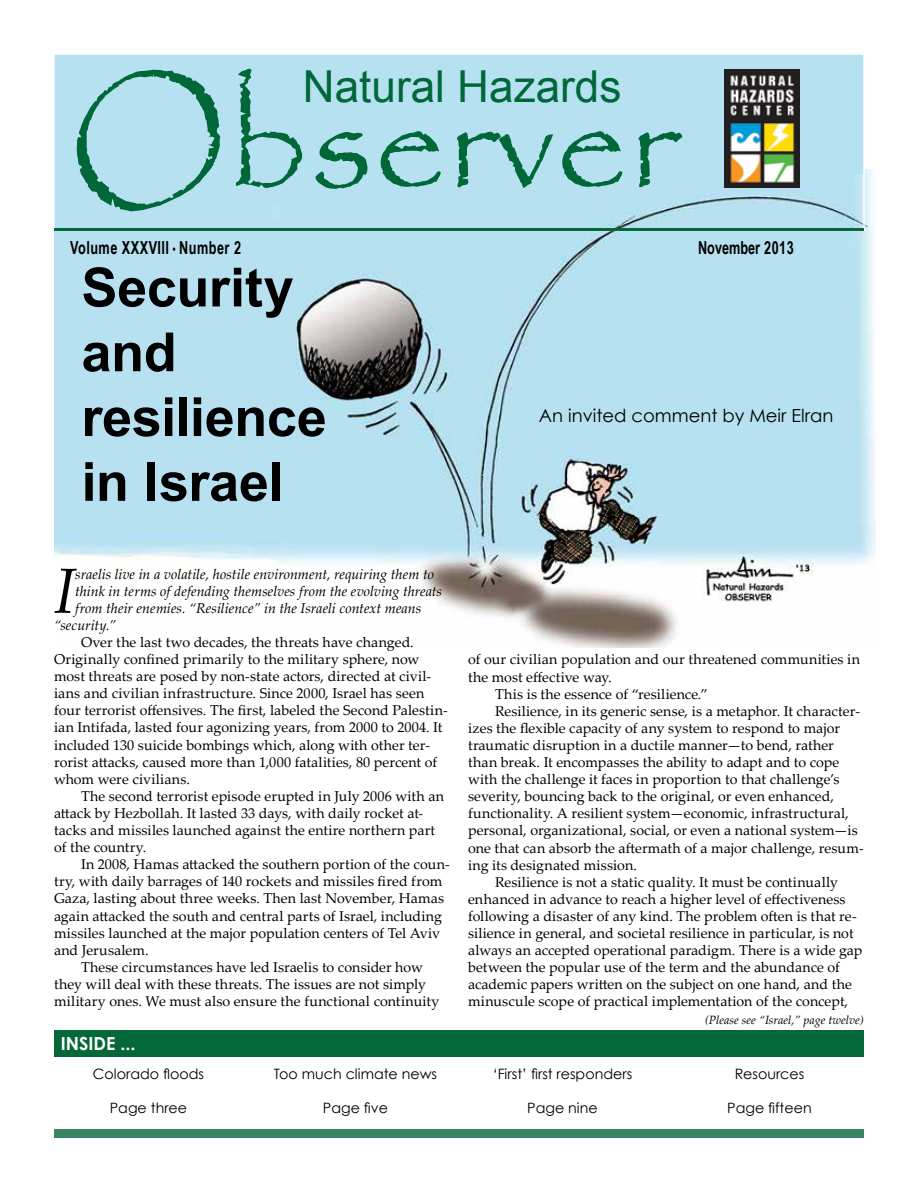
<style>
.page{position:relative;width:918px;height:1188px;background:#fff}
.page>*{position:absolute;margin:0;border:0;box-sizing:border-box;transform-origin:0 0}
.t1{font:144.6px "Papyrus";color:#006838}
.t2{font:italic 63.75px "Palatino Linotype";color:#000}
.t3{font:700 54px/64.8px "Arial";letter-spacing:-.005em;color:#000}
.t4{font:44.1px "Arial";color:#006838}
.t5{font:18px "Century Gothic";color:#000}
.t6{font:700 18px "Arial Narrow";letter-spacing:.03em;color:#000;scale:.86 1}
.t7{font:700 18px "Arial Narrow";color:#000;scale:.86 1}
.t8{font:700 18px "Century Gothic";color:#fff}
.t9{font:14.25px/17.1px "Palatino Linotype";letter-spacing:.005em;color:#000}
.t10{font:italic 14.25px "Palatino Linotype";color:#000}
.t11{font:14.25px "Century Gothic";color:#000}
.t12{font:italic 12px "Palatino Linotype";color:#000}
.s1{font-weight:400;font-size:13.5px}
</style>
<div class="page">
<img style="left:54px;top:170px;width:822px;height:478px">
<div style="left:54px;top:54px;width:810px;height:120px;background:#b6e1f1"></div>
<div style="left:54px;top:1130px;width:810px;height:8px;background:#378661"></div>
<div style="left:54px;top:1030px;width:810px;height:27px;background:#056839"></div>
<img style="left:725px;top:69px;width:75px;height:118px">
<div style="left:53px;top:53px;width:812px;height:178px;border:2px solid #fff"></div>
<hr style="left:54px;top:228px;width:810px;height:3px;background:#056839">
<h1 class="t1" style="left:69px;top:53px;width:610px">Observer</h1>
<p class="t6" style="left:70px;top:234px;width:200px">Volume XXXVIII <span class="s1">•</span> Number 2</p>
<p class="t7" style="left:698px;top:234px;width:113px">November 2013</p>
<h3 class="t4" style="left:303px;top:58px;width:320px">Natural Hazards</h3>
<h3 class="t3" style="left:81px;top:257px;width:247px">Security and resilience in Israel</h3>
<p class="t5" style="left:539px;top:405px;width:296px">An invited comment by Meir Elran</p>
<h2 class="t2" style="left:54px;top:546px;width:23px">I</h2>
<p class="t10" style="left:75px;top:564px;width:360px">sraelis live in a volatile, hostile environment, requiring them to</p>
<p class="t10" style="left:75px;top:581px;width:368px">think in terms of defending themselves from the evolving threats</p>
<p class="t10" style="left:75px;top:598px;width:348px">from their enemies. “Resilience” in the Israeli context means</p>
<p class="t10" style="left:54px;top:615px;width:63px">“security.”</p>
<p class="t9" style="left:54px;top:633px;width:395px;text-indent:27px">Over the last two decades, the threats have changed.<br>Originally confined primarily to the military sphere, now most threats are posed by non-state actors, directed at civil&shy;ians and civilian infrastructure. Since 2000, Israel has seen four terrorist offensives. The first, labeled the Second Palestin&shy;ian Intifada, lasted four agonizing years, from 2000 to 2004. It included 130 suicide bombings which, along with other ter&shy;rorist attacks, caused more than 1,000 fatalities, 80 percent of whom were civilians.</p>
<p class="t9" style="left:54px;top:787px;width:392px;text-indent:27px">The second terrorist episode erupted in July 2006 with an attack by Hezbollah. It lasted 33 days, with daily rocket at&shy;tacks and missiles launched against the entire northern part of the country.</p>
<p class="t9" style="left:81px;top:855px;width:370px">In 2008, Hamas attacked the southern portion of the coun-</p>
<p class="t9" style="left:54px;top:872px;width:390px">try, with daily barrages of 140 rockets and missiles fired from</p>
<p class="t9" style="left:54px;top:889px;width:392px">Gaza, lasting about three weeks. Then last November, Hamas</p>
<p class="t9" style="left:54px;top:907px;width:390px">again attacked the south and central parts of Israel, including</p>
<p class="t9" style="left:54px;top:924px;width:388px">missiles launched at the major population centers of Tel Aviv</p>
<p class="t9" style="left:54px;top:941px;width:96px">and Jerusalem.</p>
<p class="t9" style="left:81px;top:958px;width:343px">These circumstances have led Israelis to consider how</p>
<p class="t9" style="left:54px;top:975px;width:374px">they will deal with these threats. The issues are not simply</p>
<p class="t9" style="left:54px;top:992px;width:387px">military ones. We must also ensure the functional continuity</p>
<p class="t8" style="left:61px;top:1032px;width:76px">INSIDE ...</p>
<p class="t11" style="left:93px;top:1065px;width:113px">Colorado floods</p>
<p class="t11" style="left:110px;top:1099px;width:79px">Page three</p>
<p class="t11" style="left:274px;top:1065px;width:165px">Too much climate news</p>
<p class="t11" style="left:323px;top:1099px;width:67px">Page five</p>
<p class="t9" style="left:468px;top:650px;width:394px">of our civilian population and our threatened communities in</p>
<p class="t9" style="left:468px;top:668px;width:145px">the most effective way.</p>
<p class="t9" style="left:495px;top:685px;width:214px">This is the essence of “resilience.”</p>
<p class="t9" style="left:495px;top:702px;width:367px">Resilience, in its generic sense, is a metaphor. It character-</p>
<p class="t9" style="left:468px;top:719px;width:374px">izes the flexible capacity of any system to respond to major</p>
<p class="t9" style="left:468px;top:736px;width:367px">traumatic disruption in a ductile manner—to bend, rather</p>
<p class="t9" style="left:468px;top:753px;width:373px">than break. It encompasses the ability to adapt and to cope</p>
<p class="t9" style="left:468px;top:770px;width:373px">with the challenge it faces in proportion to that challenge’s</p>
<p class="t9" style="left:468px;top:787px;width:367px">severity, bouncing back to the original, or even enhanced,</p>
<p class="t9" style="left:468px;top:804px;width:382px">functionality. A resilient system—economic, infrastructural,</p>
<p class="t9" style="left:468px;top:821px;width:391px">personal, organizational, social, or even a national system—is</p>
<p class="t9" style="left:468px;top:839px;width:397px">one that can absorb the aftermath of a major challenge, resum-</p>
<p class="t9" style="left:468px;top:856px;width:170px">ing its designated mission.</p>
<p class="t9" style="left:495px;top:873px;width:344px">Resilience is not a static quality. It must be continually</p>
<p class="t9" style="left:468px;top:890px;width:379px">enhanced in advance to reach a higher level of effectiveness</p>
<p class="t9" style="left:468px;top:907px;width:390px">following a disaster of any kind. The problem often is that re-</p>
<p class="t9" style="left:468px;top:924px;width:387px">silience in general, and societal resilience in particular, is not</p>
<p class="t9" style="left:468px;top:941px;width:396px">always an accepted operational paradigm. There is a wide gap</p>
<p class="t9" style="left:468px;top:958px;width:373px">between the popular use of the term and the abundance of</p>
<p class="t9" style="left:468px;top:975px;width:385px">academic papers written on the subject on one hand, and the</p>
<p class="t9" style="left:468px;top:992px;width:382px">minuscule scope of practical implementation of the concept,</p>
<p class="t11" style="left:493px;top:1065px;width:141px">‘First’ first responders</p>
<p class="t11" style="left:527px;top:1099px;width:72px">Page nine</p>
<p class="t12" style="left:705px;top:1011px;width:160px">(Please see “Israel,” page twelve)</p>
<p class="t11" style="left:735px;top:1065px;width:71px">Resources</p>
<p class="t11" style="left:727px;top:1099px;width:86px">Page fifteen</p>
</div>
